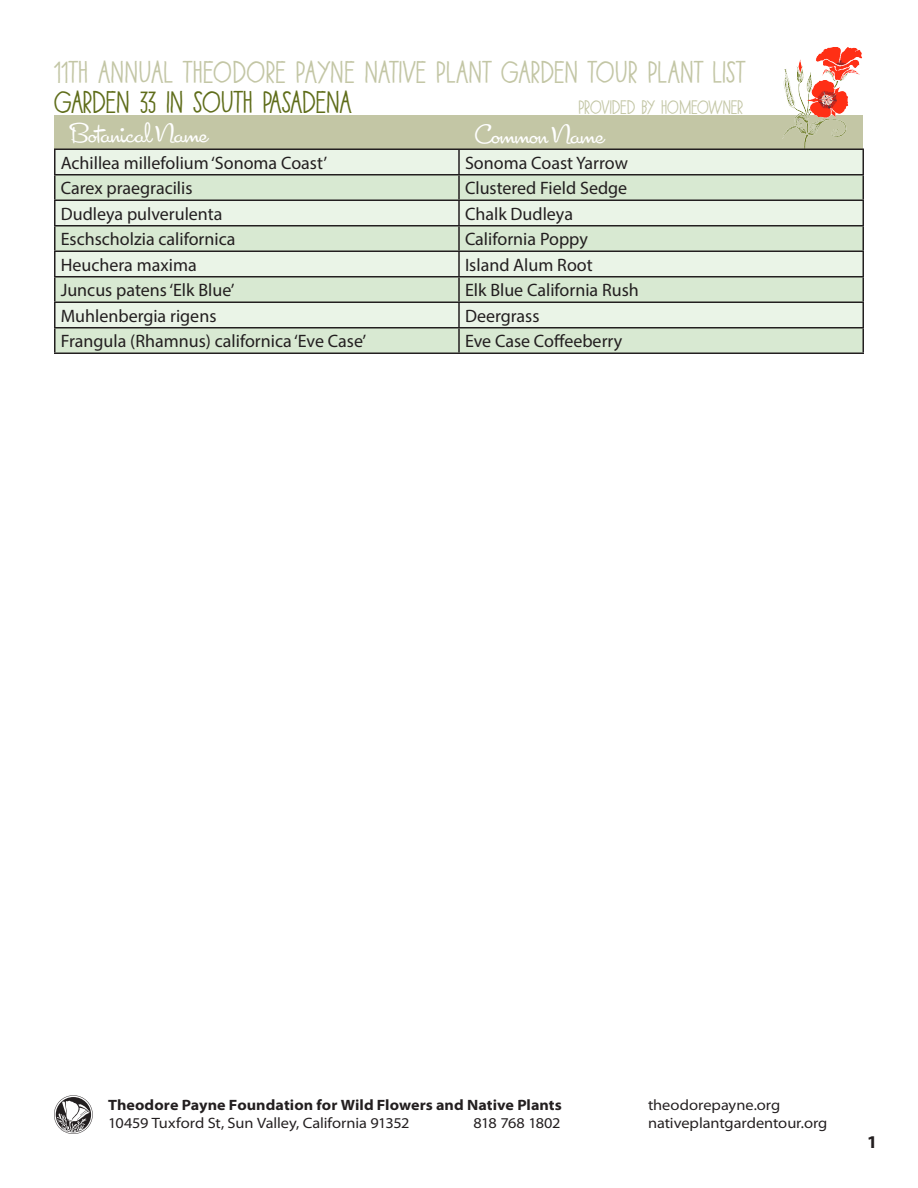
<style>
.page{position:relative;width:918px;height:1188px;background:#fff}
.page>*{position:absolute;margin:0;border:0;box-sizing:border-box;transform-origin:0 0}
.t1{font:27px "Cocktail Script";color:#fff}
.t2{font:900 24px "Paris";letter-spacing:.025em;color:#c3c6a5}
.t3{font:900 24px "Paris";color:#5f6d1a}
.Garden_Tour_Plant_Li{font:18px "Myriad Pro";color:#231f20}
.Garden_Tour_Plant_Li-2{font:700 semi-expanded 18px "Myriad Pro";color:#231f20}
.t4{font:semi-expanded 15px "Myriad Pro";letter-spacing:-.005em;color:#231f20}
.t5{font:700 semi-expanded 15px "Myriad Pro";letter-spacing:.005em;color:#231f20}
.t6{font:900 15px "Paris";color:#c3c6a5}
.t7{font:semi-expanded 15px "Myriad Pro";letter-spacing:-.045em;color:#231f20}
</style>
<div class="page">
<svg style="left:54px;top:1095px;width:39px;height:39px"></svg>
<div style="left:55px;top:115px;width:808px;height:33px;background:#c3c6a5"></div>
<img style="left:782px;top:47px;width:80px;height:101px">
<div style="left:56px;top:150px;width:806px;height:24px;background:#eaf4e7"></div>
<svg style="left:56px;top:176px;width:806px;height:176px;fill:#d8e9d2"></svg>
<hr style="left:54px;top:148px;width:405px;height:2px;background:#231f20">
<hr style="left:54px;top:150px;width:2px;height:24px;background:#231f20">
<hr style="left:459px;top:148px;width:405px;height:2px;background:#231f20">
<hr style="left:458px;top:150px;width:2px;height:24px;background:#231f20">
<hr style="left:862px;top:150px;width:2px;height:24px;background:#231f20">
<hr style="left:54px;top:174px;width:405px;height:2px;background:#231f20">
<hr style="left:54px;top:176px;width:2px;height:24px;background:#231f20">
<hr style="left:459px;top:174px;width:405px;height:2px;background:#231f20">
<hr style="left:458px;top:176px;width:2px;height:24px;background:#231f20">
<hr style="left:862px;top:176px;width:2px;height:24px;background:#231f20">
<hr style="left:54px;top:200px;width:405px;height:1px;background:#231f20">
<hr style="left:54px;top:201px;width:2px;height:24px;background:#231f20">
<hr style="left:459px;top:200px;width:405px;height:1px;background:#231f20">
<hr style="left:458px;top:201px;width:2px;height:24px;background:#231f20">
<hr style="left:862px;top:201px;width:2px;height:24px;background:#231f20">
<hr style="left:54px;top:225px;width:405px;height:1px;background:#231f20">
<hr style="left:54px;top:226px;width:2px;height:24px;background:#231f20">
<hr style="left:459px;top:225px;width:405px;height:1px;background:#231f20">
<hr style="left:458px;top:226px;width:2px;height:24px;background:#231f20">
<hr style="left:862px;top:226px;width:2px;height:24px;background:#231f20">
<hr style="left:54px;top:250px;width:405px;height:2px;background:#231f20">
<hr style="left:54px;top:252px;width:2px;height:24px;background:#231f20">
<hr style="left:459px;top:250px;width:405px;height:2px;background:#231f20">
<hr style="left:458px;top:252px;width:2px;height:24px;background:#231f20">
<hr style="left:862px;top:252px;width:2px;height:24px;background:#231f20">
<hr style="left:54px;top:276px;width:405px;height:2px;background:#231f20">
<hr style="left:54px;top:278px;width:2px;height:24px;background:#231f20">
<hr style="left:459px;top:276px;width:405px;height:2px;background:#231f20">
<hr style="left:458px;top:278px;width:2px;height:24px;background:#231f20">
<hr style="left:862px;top:278px;width:2px;height:24px;background:#231f20">
<hr style="left:54px;top:302px;width:405px;height:1px;background:#231f20">
<hr style="left:54px;top:303px;width:2px;height:24px;background:#231f20">
<hr style="left:459px;top:302px;width:405px;height:1px;background:#231f20">
<hr style="left:458px;top:303px;width:2px;height:24px;background:#231f20">
<hr style="left:862px;top:303px;width:2px;height:24px;background:#231f20">
<hr style="left:54px;top:327px;width:405px;height:1px;background:#231f20">
<hr style="left:54px;top:328px;width:2px;height:24px;background:#231f20">
<hr style="left:459px;top:327px;width:405px;height:1px;background:#231f20">
<hr style="left:458px;top:328px;width:2px;height:24px;background:#231f20">
<hr style="left:862px;top:328px;width:2px;height:24px;background:#231f20">
<hr style="left:54px;top:352px;width:405px;height:2px;background:#231f20">
<hr style="left:459px;top:352px;width:405px;height:2px;background:#231f20">
<h2 class="t2" style="left:54px;top:57px;width:692px">11TH ANNUAL THEODORE PAYNE NATIVE PLANT GARDEN TOUR PLANT LIST</h2>
<h2 class="t3" style="left:54px;top:87px;width:299px">GARDEN 33 IN SOUTH PASADENA</h2>
<p class="t6" style="left:578px;top:98px;width:166px">PROVIDED BY HOMEOWNER</p>
<h1 class="t1" style="left:70px;top:117px;width:139px">Botanical Name</h1>
<h1 class="t1" style="left:475px;top:117px;width:131px">Common Name</h1>
<p class="Garden_Tour_Plant_Li" style="left:61px;top:152px;width:268px">Achillea millefolium ‘Sonoma Coast’</p>
<p class="Garden_Tour_Plant_Li" style="left:465px;top:152px;width:164px">Sonoma Coast Yarrow</p>
<p class="Garden_Tour_Plant_Li" style="left:61px;top:177px;width:133px">Carex praegracilis</p>
<p class="Garden_Tour_Plant_Li" style="left:465px;top:177px;width:164px">Clustered Field Sedge</p>
<p class="Garden_Tour_Plant_Li" style="left:61px;top:203px;width:163px">Dudleya pulverulenta</p>
<p class="Garden_Tour_Plant_Li" style="left:465px;top:203px;width:110px">Chalk Dudleya</p>
<p class="Garden_Tour_Plant_Li" style="left:61px;top:228px;width:176px">Eschscholzia californica</p>
<p class="Garden_Tour_Plant_Li" style="left:465px;top:228px;width:124px">California Poppy</p>
<p class="Garden_Tour_Plant_Li" style="left:61px;top:254px;width:137px">Heuchera maxima</p>
<p class="Garden_Tour_Plant_Li" style="left:465px;top:254px;width:129px">Island Alum Root</p>
<p class="Garden_Tour_Plant_Li" style="left:61px;top:279px;width:175px">Juncus patens ‘Elk Blue’</p>
<p class="Garden_Tour_Plant_Li" style="left:465px;top:279px;width:175px">Elk Blue California Rush</p>
<p class="Garden_Tour_Plant_Li" style="left:61px;top:305px;width:157px">Muhlenbergia rigens</p>
<p class="Garden_Tour_Plant_Li" style="left:465px;top:305px;width:76px">Deergrass</p>
<p class="Garden_Tour_Plant_Li" style="left:61px;top:330px;width:307px">Frangula (Rhamnus) californica ‘Eve Case’</p>
<p class="Garden_Tour_Plant_Li" style="left:465px;top:330px;width:159px">Eve Case Coffeeberry</p>
<p class="t5" style="left:108px;top:1097px;width:455px">Theodore Payne Foundation for Wild Flowers and Native Plants</p>
<p class="t4" style="left:648px;top:1097px;width:134px">theodorepayne.org</p>
<p class="t4" style="left:108px;top:1115px;width:303px">10459 Tuxford St, Sun Valley, California 91352</p>
<p class="t7" style="left:474px;top:1115px;width:89px">818 768 1802</p>
<p class="t4" style="left:648px;top:1115px;width:181px">nativeplantgardentour.org</p>
<p class="Garden_Tour_Plant_Li-2" style="left:867px;top:1131px;width:12px">1</p>
</div>
